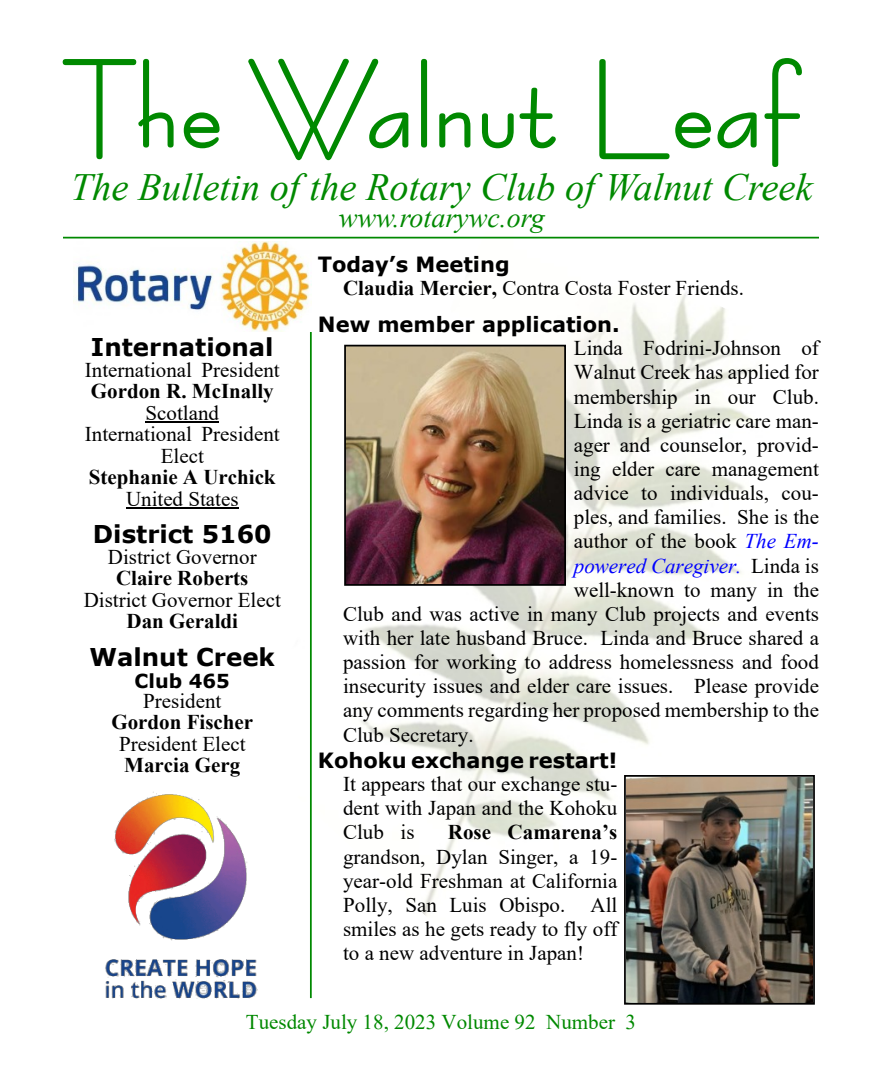
<style>
.page{position:relative;width:882px;height:1071px;background:#fff}
.page>*{position:absolute;margin:0;border:0;box-sizing:border-box;transform-origin:0 0}
.t1{font:italic 38.5px "Times New Roman";color:#008900}
.t2{font:italic 28px "Times New Roman";color:#008900}
.t3{font:700 24.5px "Verdana";color:#000}
.t4{font:21px/24.2px "Times New Roman";color:#000;text-align:justify}
.t5{font:700 21px "Times New Roman";color:#000}
.t6{font:700 21px "Verdana";color:#000}
.t7{font:21px "Times New Roman";color:#008900}
.t8{font:italic 21px "Times New Roman";color:#00f}
.t9{font:700 19.25px "Verdana";color:#000}
.s1{font-weight:700}
.s2{font-style:italic;color:#00f}
.s3{font-style:normal;color:#000}
</style>
<div class="page">
<img style="left:244px;top:236px;width:575px;height:680px">
<svg style="left:63px;top:59px;width:111px;height:100px"></svg>
<svg style="left:184px;top:112px;width:36px;height:36px"></svg>
<svg style="left:248px;top:59px;width:160px;height:101px"></svg>
<div style="left:421px;top:59px;width:6px;height:89px;background:#008900;border-radius:3px"></div>
<svg style="left:439px;top:112px;width:31px;height:36px"></svg>
<svg style="left:482px;top:113px;width:32px;height:35px"></svg>
<svg style="left:520px;top:88px;width:36px;height:60px"></svg>
<svg style="left:599px;top:59px;width:112px;height:100px"></svg>
<svg style="left:717px;top:112px;width:40px;height:36px"></svg>
<svg style="left:764px;top:58px;width:38px;height:109px"></svg>
<hr style="left:63px;top:237px;width:756px;height:2px;background:#008900">
<hr style="left:310px;top:253px;width:2px;height:745px;background:#008900">
<img style="left:73px;top:242px;width:239px;height:89px">
<hr style="left:146px;top:421px;width:73px;height:1px;background:#000">
<hr style="left:126px;top:507px;width:113px;height:1px;background:#000">
<img style="left:105px;top:786px;width:158px;height:213px">
<img style="left:347px;top:348px;width:216px;height:235px">
<div style="left:344px;top:345px;width:222px;height:241px;border:2px solid #000"></div>
<img style="left:627px;top:778px;width:185px;height:224px">
<div style="left:624px;top:775px;width:191px;height:230px;border:2px solid #000"></div>
<h1 class="t1" style="left:71px;top:174px;width:743px">The Bulletin of the Rotary Club of Walnut Creek</h1>
<h2 class="t2" style="left:339px;top:208px;width:207px">www.rotarywc.org</h2>
<p class="t6" style="left:318px;top:256px;width:193px">Today’s Meeting</p>
<p class="t4" style="left:343px;top:278px;width:402px"><span class="s1">Claudia Mercier,</span> Contra Costa Foster Friends.</p>
<p class="t6" style="left:318px;top:316px;width:303px">New member application.</p>
<p class="t4" style="left:574px;top:338px;width:247px">Linda Fodrini-Johnson of</p>
<p class="t4" style="left:574px;top:362px;width:247px">Walnut Creek has applied for</p>
<p class="t4" style="left:574px;top:387px;width:247px">membership in our Club.</p>
<p class="t4" style="left:574px;top:411px;width:247px">Linda is a geriatric care man-</p>
<p class="t4" style="left:574px;top:435px;width:247px">ager and counselor, provid-</p>
<p class="t4" style="left:574px;top:459px;width:247px">ing elder care management</p>
<p class="t4" style="left:574px;top:483px;width:247px">advice to individuals, cou-</p>
<p class="t4" style="left:574px;top:507px;width:247px">ples, and families. She is the</p>
<p class="t4" style="left:574px;top:531px;width:247px">author of the book <span class="s2">The Em-</span></p>
<p class="t8" style="left:574px;top:558px;width:247px">powered Caregiver. <span class="s3">Linda is</span></p>
<p class="t4" style="left:574px;top:580px;width:247px">well-known to many in the</p>
<p class="t4" style="left:343px;top:604px;width:477px">Club and was active in many Club projects and events</p>
<p class="t4" style="left:343px;top:628px;width:477px">with her late husband Bruce. Linda and Bruce shared a</p>
<p class="t4" style="left:343px;top:652px;width:477px">passion for working to address homelessness and food</p>
<p class="t4" style="left:343px;top:676px;width:477px">insecurity issues and elder care issues. Please provide</p>
<p class="t4" style="left:343px;top:700px;width:477px">any comments regarding her proposed membership to the</p>
<p class="t4" style="left:343px;top:724px;width:132px">Club Secretary.</p>
<p class="t6" style="left:318px;top:752px;width:301px">Kohoku exchange restart!</p>
<p class="t4" style="left:343px;top:774px;width:276px">It appears that our exchange stu&shy;dent with Japan and the Kohoku Club is</p>
<p class="t3" style="left:91px;top:337px;width:184px">International</p>
<p class="t4" style="left:85px;top:360px;width:196px">International President</p>
<p class="t5" style="left:91px;top:384px;width:184px">Gordon R. McInally</p>
<p class="t4" style="left:85px;top:404px;width:196px;line-height:21.5px;text-align:center">Scotland<br>International President<br>Elect</p>
<p class="t5" style="left:89px;top:470px;width:188px">Stephanie A Urchick</p>
<p class="t4" style="left:126px;top:488px;width:114px">United States</p>
<p class="t3" style="left:93px;top:525px;width:180px">District 5160</p>
<p class="t4" style="left:108px;top:547px;width:150px">District Governor</p>
<p class="t5" style="left:116px;top:571px;width:134px">Claire Roberts</p>
<p class="t4" style="left:84px;top:590px;width:199px">District Governor Elect</p>
<p class="t5" style="left:127px;top:614px;width:113px">Dan Geraldi</p>
<p class="t3" style="left:89px;top:648px;width:187px">Walnut Creek</p>
<p class="t9" style="left:135px;top:673px;width:97px">Club 465</p>
<p class="t4" style="left:143px;top:691px;width:80px">President</p>
<p class="t5" style="left:111px;top:715px;width:143px">Gordon Fischer</p>
<p class="t4" style="left:119px;top:734px;width:128px">President Elect</p>
<p class="t5" style="left:124px;top:758px;width:118px">Marcia Gerg</p>
<p class="t5" style="left:448px;top:825px;width:171px">Rose Camarena’s</p>
<p class="t4" style="left:343px;top:846px;width:276px">grandson, Dylan Singer, a 19- year-old Freshman at California Polly, San Luis Obispo. All smiles as he gets ready to fly off to a new adventure in Japan!</p>
<p class="t7" style="left:246px;top:1014px;width:392px">Tuesday July 18, 2023 Volume 92 Number 3</p>
</div>
